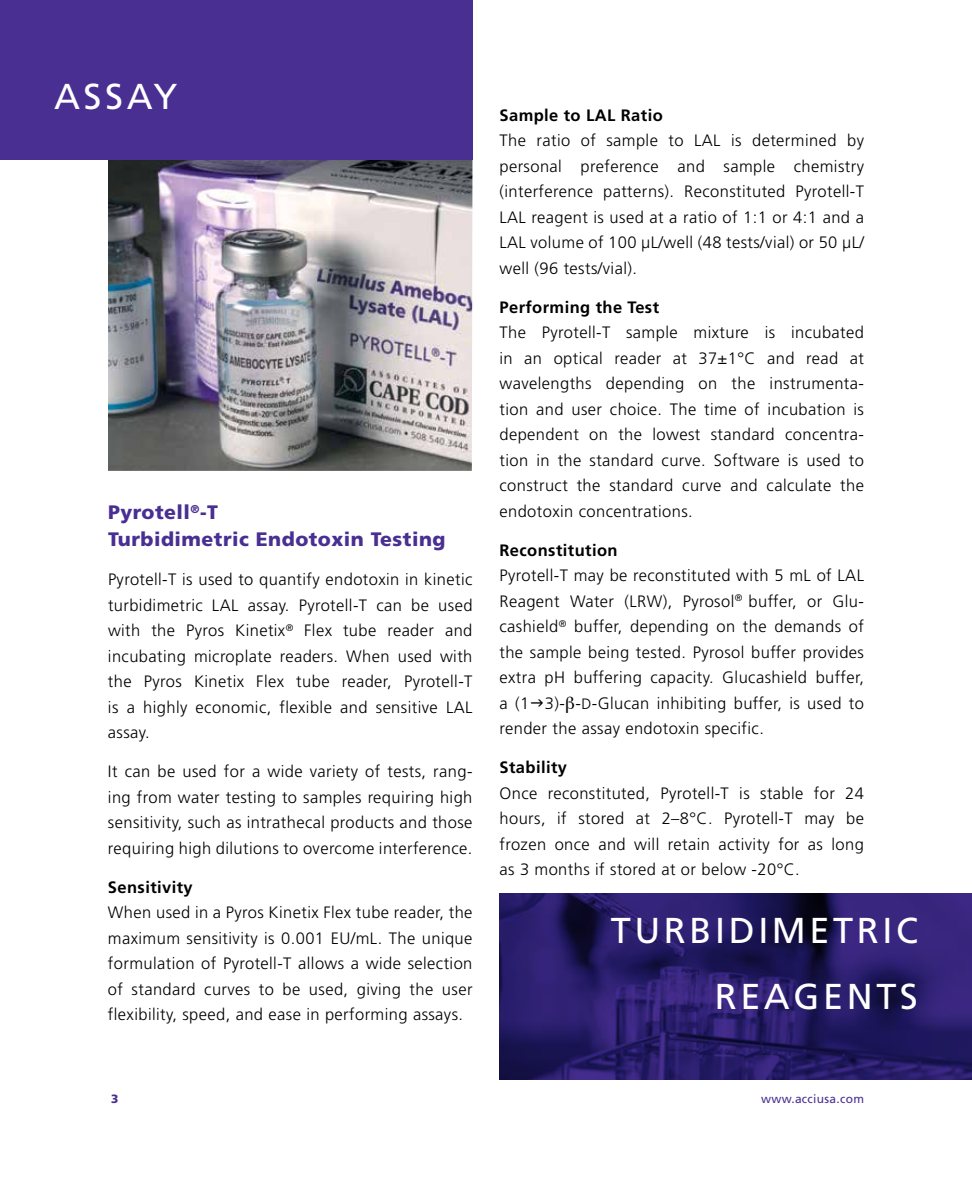
<style>
.page{position:relative;width:972px;height:1188px;background:#fff}
.page>*{position:absolute;margin:0;border:0;box-sizing:border-box;transform-origin:0 0}
.t1{font:36px/66px "Frutiger";letter-spacing:.1em;color:#fff;text-align:right}
.t2{font:900 19.5px/27px "Frutiger";letter-spacing:.025em;color:#492f92}
.t3{font:300 16.5px/25.5px "Frutiger";letter-spacing:.025em;color:#000;text-align:justify}
.t4{font:700 16.5px "Frutiger";letter-spacing:.025em;color:#000}
.t5{font:12px "Frutiger";letter-spacing:.025em;color:#492f92}
.t6{font:900 12px "Frutiger";color:#492f92}
.s1{font-size:15px}
</style>
<div class="page">
<svg style="left:500px;top:894px;width:472px;height:186px;background:#271c66"></svg>
<img style="left:108px;top:160px;width:364px;height:311px">
<div style="left:0;top:0;width:472px;height:160px;background:#492f92"></div>
<h1 class="t1" style="left:54px;top:63px;width:125px">ASSAY</h1>
<p class="t2" style="left:108px;top:498px;width:339px">Pyrotell<sup>®</sup>-T<br>Turbidimetric Endotoxin Testing</p>
<p class="t3" style="left:108px;top:567px;width:366px">Pyrotell-T is used to quantify endotoxin in kinetic turbidimetric LAL assay. Pyrotell-T can be used with the Pyros Kinetix<sup>®</sup> Flex tube reader and incubating microplate readers. When used with the Pyros Kinetix Flex tube reader, Pyrotell-T is a highly economic, flexible and sensitive LAL assay.</p>
<p class="t3" style="left:108px;top:759px;width:366px">It can be used for a wide variety of tests, rang&shy;ing from water testing to samples requiring high sensitivity, such as intrathecal products and those requiring high dilutions to overcome interference.</p>
<p class="t4" style="left:108px;top:877px;width:86px">Sensitivity</p>
<p class="t3" style="left:108px;top:900px;width:366px">When used in a Pyros Kinetix Flex tube reader, the maximum sensitivity is 0.001 EU/mL. The unique formulation of Pyrotell-T allows a wide selection of standard curves to be used, giving the user flexibility, speed, and ease in performing assays.</p>
<p class="t4" style="left:499px;top:105px;width:165px">Sample to LAL Ratio</p>
<p class="t3" style="left:499px;top:128px;width:366px">The ratio of sample to LAL is determined by personal preference and sample chemistry (interference patterns). Reconstituted Pyrotell-T LAL reagent is used at a ratio of 1:1 or 4:1 and a LAL volume of 100 μL/well (48 tests/vial) or 50 μL/ well (96 tests/vial).</p>
<p class="t4" style="left:499px;top:297px;width:161px">Performing the Test</p>
<p class="t3" style="left:499px;top:320px;width:366px">The Pyrotell-T sample mixture is incubated in an optical reader at 37±1°C and read at wavelengths depending on the instrumenta&shy;tion and user choice. The time of incubation is dependent on the lowest standard concentra&shy;tion in the standard curve. Software is used to construct the standard curve and calculate the endotoxin concentrations.</p>
<p class="t4" style="left:499px;top:540px;width:120px">Reconstitution</p>
<p class="t3" style="left:499px;top:563px;width:366px">Pyrotell-T may be reconstituted with 5 mL of LAL Reagent Water (LRW), Pyrosol<sup>®</sup> buffer, or Glu&shy;cashield<sup>®</sup> buffer, depending on the demands of the sample being tested. Pyrosol buffer provides extra pH buffering capacity. Glucashield buffer, a (1 3)- -<span class="s1">D</span>-Glucan inhibiting buffer, is used to render the assay endotoxin specific.</p>
<p class="t4" style="left:500px;top:758px;width:69px">Stability</p>
<p class="t3" style="left:500px;top:780px;width:366px">Once reconstituted, Pyrotell-T is stable for 24 hours, if stored at 2–8°C. Pyrotell-T may be frozen once and will retain activity for as long as 3 months if stored at or below -20°C.</p>
<h1 class="t1" style="left:611px;top:898px;width:309px">TURBIDIMETRIC<br>REAGENTS</h1>
<p class="t6" style="left:111px;top:1091px;width:9px">3</p>
<p class="t5" style="left:761px;top:1092px;width:104px">www.acciusa.com</p>
</div>
